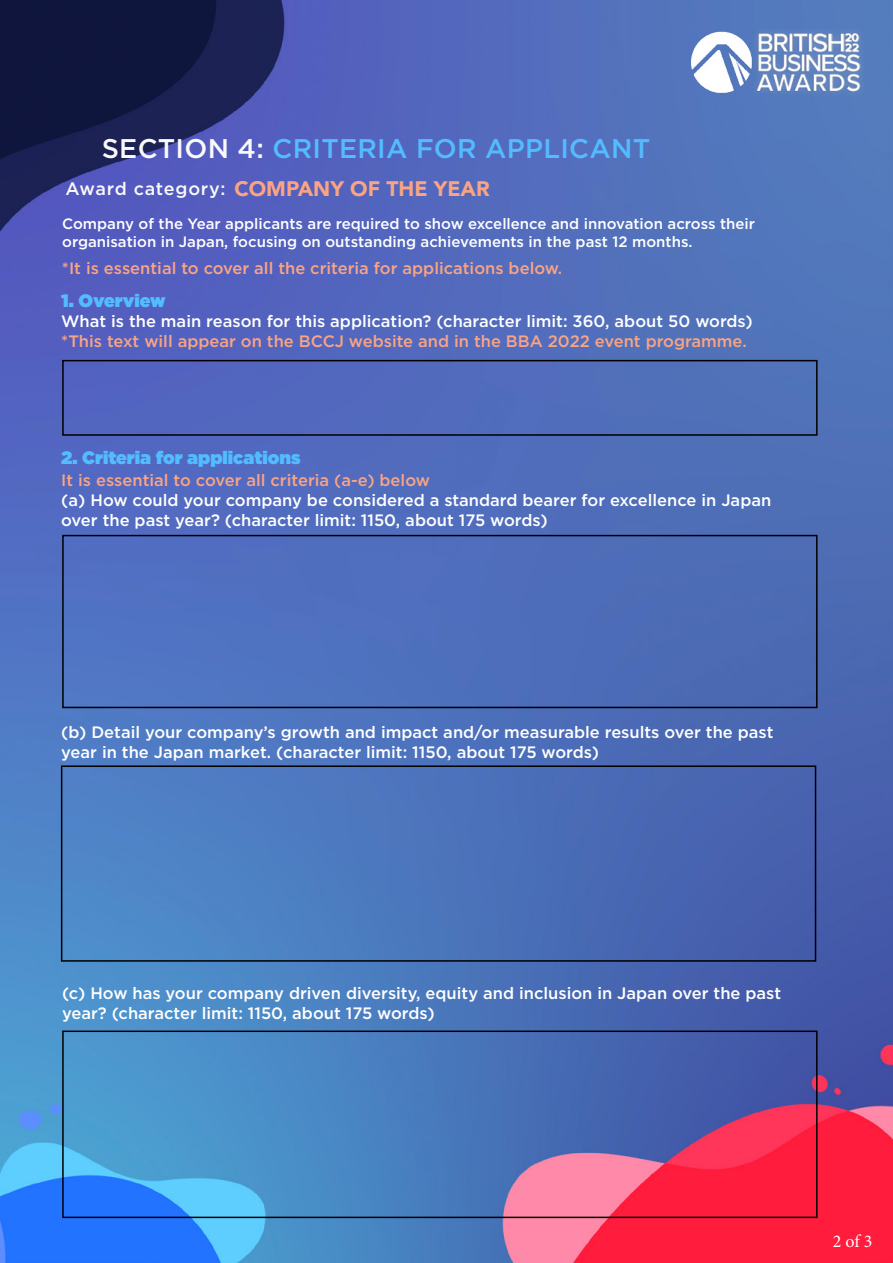
<style>
.page{position:relative;width:893px;height:1263px;background:#fff}
.page>*{position:absolute;margin:0;border:0;box-sizing:border-box;transform-origin:0 0}
.t1{font:500 27px "Gotham";letter-spacing:.01em;color:#53bcff}
.t2{font:900 21px "Avenir";color:#faa483}
.t3{font:900 18px "Gotham";color:#53bcff}
.t4{font:500 18px "Gotham";letter-spacing:.04em;color:#f9f9f9}
.t5{font:18px "Minion Pro";color:#fff}
.t6{font:500 16.5px/19.8px "Gotham";color:#fff}
.t7{font:500 16.5px "Gotham";color:#faa483}
.t8{font:500 15px/18px "Gotham";color:#fff}
.s1{color:#f9f9f9}
</style>
<div class="page">
<img style="left:0;top:0;width:892px;height:1262px">
<img style="left:691px;top:27px;width:176px;height:70px">
<div style="left:62px;top:535px;width:756px;height:173px;border:2px solid #000"></div>
<div style="left:62px;top:360px;width:756px;height:76px;border:2px solid #000"></div>
<div style="left:61px;top:765px;width:755px;height:197px;border:2px solid #000"></div>
<div style="left:62px;top:1030px;width:756px;height:188px;border:2px solid #000"></div>
<h1 class="t1" style="left:102px;top:130px;width:550px"><span class="s1">SECTION 4:</span> CRITERIA FOR APPLICANT</h1>
<p class="t4" style="left:66px;top:177px;width:162px">Award category:</p>
<p class="t8" style="left:62px;top:214px;width:694px">Company of the Year applicants are required to show excellence and innovation across their organisation in Japan, focusing on outstanding achievements in the past 12 months.</p>
<p class="t2" style="left:234px;top:171px;width:257px">COMPANY OF THE YEAR</p>
<p class="t7" style="left:62px;top:257px;width:502px">*It is essential to cover all the criteria for applications below.</p>
<p class="t3" style="left:61px;top:288px;width:106px">1. Overview</p>
<p class="t6" style="left:61px;top:311px;width:693px">What is the main reason for this application? (character limit: 360, about 50 words)</p>
<p class="t7" style="left:61px;top:330px;width:687px">*This text will appear on the BCCJ website and in the BBA 2022 event programme.</p>
<p class="t3" style="left:61px;top:445px;width:241px">2. Criteria for applications</p>
<p class="t7" style="left:61px;top:469px;width:370px">It is essential to cover all criteria (a-e) below</p>
<p class="t6" style="left:61px;top:490px;width:711px">(a) How could your company be considered a standard bearer for excellence in Japan over the past year? (character limit: 1150, about 175 words)</p>
<p class="t6" style="left:61px;top:722px;width:714px">(b) Detail your company’s growth and impact and/or measurable results over the past year in the Japan market. (character limit: 1150, about 175 words)</p>
<p class="t6" style="left:62px;top:983px;width:720px">(c) How has your company driven diversity, equity and inclusion in Japan over the past year? (character limit: 1150, about 175 words)</p>
<p class="t5" style="left:833px;top:1229px;width:41px">2 of 3</p>
</div>
